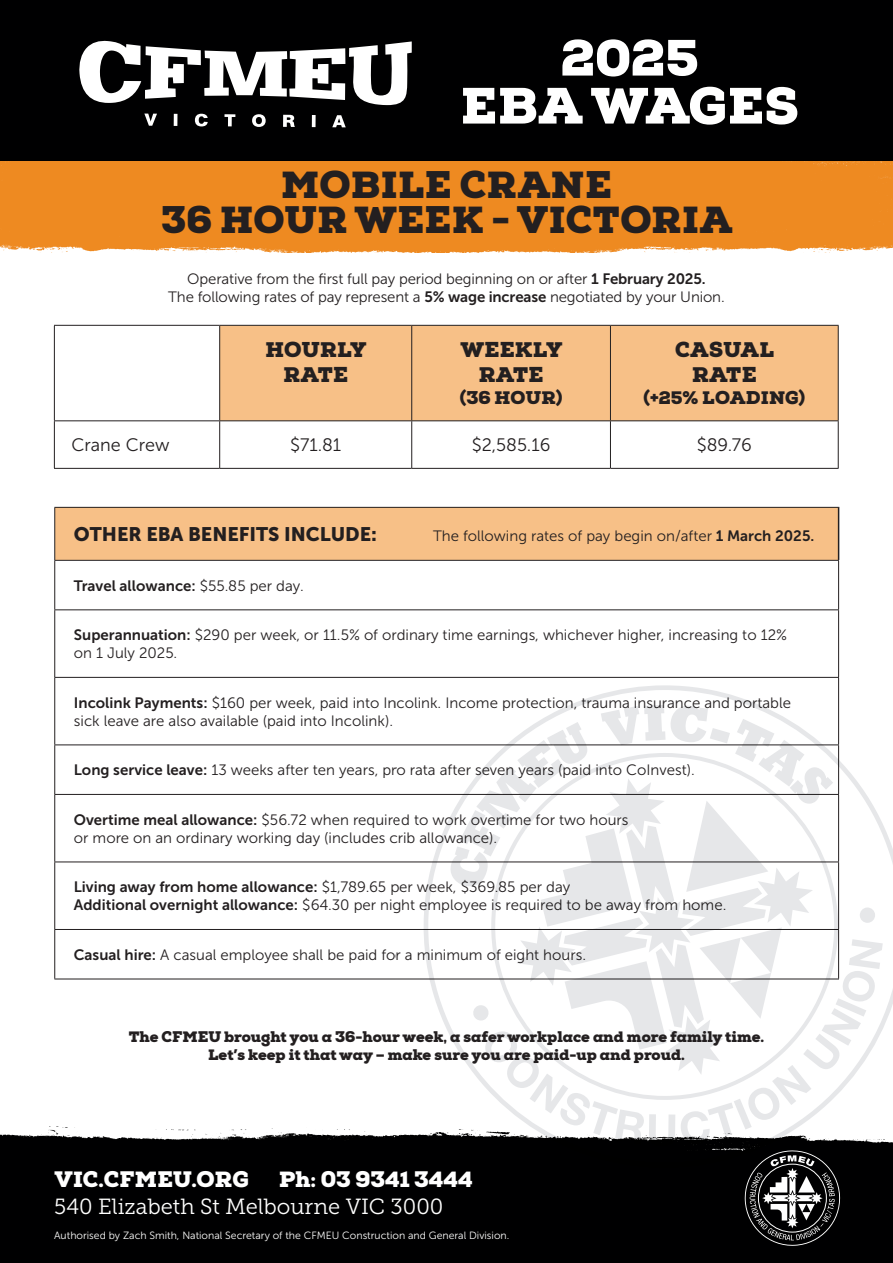
<style>
.page{position:relative;width:893px;height:1263px;background:#fff}
.page>*{position:absolute;margin:0;border:0;box-sizing:border-box;transform-origin:0 0}
.Page_Heading{font:900 51px "Nexa Slab";color:#fff}
.Page_Heading-2{font:900 37.5px "Nexa Slab";letter-spacing:.015em;color:#231f20}
.Subheading{font:21.9px "Museo Slab 300";color:#fff}
.Subheading-2{font:900 21.9px "Nexa Slab";color:#fff}
.Body{font:900 21px "Nexa Slab";letter-spacing:.015em;color:#231f20}
.Body-2{font:19.5px "Museo Sans 900";color:#231f20}
.Body-3{font:18px "Museo Sans 300";color:#231f20}
.Body-4{font:900 18px "Nexa Slab";color:#231f20}
.Body-5{font:15px/18px "Museo Sans 300";color:#231f20}
.Body_-_centred{font:15px "Museo Sans 300";letter-spacing:-.01em;color:#231f20}
.Subheading-3{font:900 15px/18px "Nexa Slab";color:#231f20;text-align:center}
.Body-6{font:15px "Museo Sans 700";color:#231f20}
.Subheading-4{font:10.5px "Museo Sans 300";color:#fff}
.s1{font-family:"Museo Sans 700"}
.s2{font-family:"Museo Sans 300"}
</style>
<div class="page">
<div style="left:0;top:160px;width:893px;height:92px;background:#ee8a21"></div>
<div style="left:0;top:0;width:893px;height:160px;background:#000001"></div>
<div style="left:220px;top:326px;width:618px;height:94px;background:#f7c087"></div>
<hr style="left:54px;top:325px;width:166px;height:1px;background:#231f20">
<hr style="left:54px;top:326px;width:1px;height:94px;background:#231f20">
<hr style="left:220px;top:325px;width:192px;height:1px;background:#231f20">
<hr style="left:219px;top:326px;width:1px;height:94px;background:#231f20">
<hr style="left:412px;top:325px;width:198px;height:1px;background:#231f20">
<hr style="left:411px;top:326px;width:1px;height:94px;background:#231f20">
<hr style="left:610px;top:325px;width:229px;height:1px;background:#231f20">
<hr style="left:610px;top:326px;width:1px;height:94px;background:#231f20">
<hr style="left:838px;top:326px;width:1px;height:94px;background:#231f20">
<hr style="left:54px;top:420px;width:166px;height:1px;background:#231f20">
<hr style="left:54px;top:421px;width:1px;height:47px;background:#231f20">
<hr style="left:220px;top:420px;width:192px;height:1px;background:#231f20">
<hr style="left:219px;top:421px;width:1px;height:47px;background:#231f20">
<hr style="left:412px;top:420px;width:198px;height:1px;background:#231f20">
<hr style="left:411px;top:421px;width:1px;height:47px;background:#231f20">
<hr style="left:610px;top:420px;width:229px;height:1px;background:#231f20">
<hr style="left:610px;top:421px;width:1px;height:47px;background:#231f20">
<hr style="left:838px;top:421px;width:1px;height:47px;background:#231f20">
<hr style="left:54px;top:468px;width:166px;height:1px;background:#231f20">
<hr style="left:220px;top:468px;width:192px;height:1px;background:#231f20">
<hr style="left:412px;top:468px;width:198px;height:1px;background:#231f20">
<hr style="left:610px;top:468px;width:229px;height:1px;background:#231f20">
<div style="left:55px;top:507px;width:784px;height:53px;background:#f7c087"></div>
<hr style="left:838px;top:508px;width:1px;height:52px;background:#231f20">
<hr style="left:54px;top:507px;width:785px;height:1px;background:#231f20">
<hr style="left:54px;top:508px;width:1px;height:52px;background:#231f20">
<hr style="left:54px;top:560px;width:785px;height:1px;background:#231f20">
<hr style="left:54px;top:561px;width:1px;height:48px;background:#231f20">
<hr style="left:838px;top:561px;width:1px;height:48px;background:#231f20">
<hr style="left:54px;top:609px;width:785px;height:1px;background:#231f20">
<hr style="left:54px;top:610px;width:1px;height:67px;background:#231f20">
<hr style="left:838px;top:610px;width:1px;height:67px;background:#231f20">
<hr style="left:54px;top:677px;width:785px;height:1px;background:#231f20">
<hr style="left:54px;top:678px;width:1px;height:66px;background:#231f20">
<hr style="left:838px;top:678px;width:1px;height:66px;background:#231f20">
<hr style="left:54px;top:744px;width:785px;height:1px;background:#231f20">
<hr style="left:54px;top:745px;width:1px;height:49px;background:#231f20">
<hr style="left:54px;top:794px;width:785px;height:1px;background:#231f20">
<hr style="left:54px;top:795px;width:1px;height:66px;background:#231f20">
<hr style="left:54px;top:861px;width:785px;height:1px;background:#231f20">
<hr style="left:54px;top:862px;width:1px;height:67px;background:#231f20">
<hr style="left:54px;top:929px;width:785px;height:1px;background:#231f20">
<hr style="left:54px;top:930px;width:1px;height:49px;background:#231f20">
<hr style="left:54px;top:979px;width:785px;height:1px;background:#231f20">
<svg style="left:144px;top:114px;width:13px;height:12px"></svg>
<svg style="left:174px;top:114px;width:3px;height:12px"></svg>
<svg style="left:195px;top:114px;width:13px;height:12px"></svg>
<svg style="left:224px;top:114px;width:11px;height:12px"></svg>
<svg style="left:252px;top:114px;width:14px;height:13px"></svg>
<svg style="left:283px;top:115px;width:12px;height:12px"></svg>
<svg style="left:312px;top:115px;width:4px;height:12px"></svg>
<svg style="left:332px;top:115px;width:14px;height:12px"></svg>
<svg style="left:79px;top:41px;width:333px;height:64px"></svg>
<svg style="left:0;top:1130px;width:424px;height:21px;fill:#000001"></svg>
<div style="left:0;top:1151px;width:893px;height:112px;background:#000001"></div>
<svg style="left:424px;top:685px;width:469px;height:466px"></svg>
<svg style="left:473px;top:753px;width:383px;height:186px"></svg>
<svg style="left:516px;top:778px;width:297px;height:161px"></svg>
<svg style="left:472px;top:939px;width:411px;height:306px"></svg>
<svg style="left:859px;top:907px;width:16px;height:16px"></svg>
<svg style="left:450px;top:722px;width:137px;height:164px"></svg>
<svg style="left:601px;top:705px;width:232px;height:99px"></svg>
<p class="Page_Heading" style="left:561px;top:25px;width:139px">2025</p>
<p class="Page_Heading" style="left:461px;top:73px;width:340px">EBA WAGES</p>
<p class="Page_Heading-2" style="left:281px;top:162px;width:332px">MOBILE CRANE</p>
<p class="Page_Heading-2" style="left:161px;top:196px;width:573px">36 HOUR WEEK - VICTORIA</p>
<p class="Body_-_centred" style="left:187px;top:271px;width:520px">Operative from the first full pay period beginning on or after <span class="s1">1 February 2025.</span></p>
<p class="Body_-_centred" style="left:168px;top:289px;width:558px">The following rates of pay represent a <span class="s1">5% wage increase</span> negotiated by your Union.</p>
<p class="Body" style="left:265px;top:336px;width:103px">HOURLY</p>
<p class="Body" style="left:283px;top:362px;width:66px">RATE</p>
<p class="Body" style="left:675px;top:336px;width:100px">CASUAL</p>
<p class="Body" style="left:692px;top:362px;width:66px">RATE</p>
<p class="Body-4" style="left:643px;top:386px;width:163px">(+25% LOADING)</p>
<p class="Body" style="left:460px;top:336px;width:104px">WEEKLY</p>
<p class="Body" style="left:479px;top:362px;width:66px">RATE</p>
<p class="Body-4" style="left:460px;top:386px;width:104px">(36 HOUR)</p>
<p class="Body-3" style="left:71px;top:435px;width:100px">Crane Crew</p>
<p class="Body-3" style="left:290px;top:435px;width:53px">$71.81</p>
<p class="Body-3" style="left:472px;top:435px;width:80px">$2,585.16</p>
<p class="Body-3" style="left:697px;top:435px;width:57px">$89.76</p>
<p class="Body-2" style="left:74px;top:523px;width:305px">OTHER EBA BENEFITS INCLUDE:</p>
<p class="Body-5" style="left:433px;top:527px;width:383px">The following rates of pay begin on/after <span class="s1">1 March 2025.</span></p>
<p class="Body-6" style="left:74px;top:577px;width:231px">Travel allowance: <span class="s2">$55.85 per day.</span></p>
<p class="Body-5" style="left:74px;top:626px;width:715px"><span class="s1">Superannuation:</span> $290 per week, or 11.5% of ordinary time earnings, whichever higher, increasing to 12%</p>
<p class="Body-5" style="left:74px;top:644px;width:105px">on 1 July 2025.</p>
<p class="Body-5" style="left:74px;top:694px;width:719px"><span class="s1">Incolink Payments:</span> $160 per week, paid into Incolink. Income protection, trauma insurance and portable sick leave are also available (paid into Incolink).</p>
<p class="Body-5" style="left:74px;top:761px;width:622px"><span class="s1">Long service leave:</span> 13 weeks after ten years, pro rata after seven years (paid into CoInvest).</p>
<p class="Body-5" style="left:74px;top:811px;width:556px"><span class="s1">Overtime meal allowance:</span> $56.72 when required to work overtime for two hours</p>
<p class="Body-5" style="left:74px;top:829px;width:425px">or more on an ordinary working day (includes crib allowance).</p>
<p class="Body-5" style="left:74px;top:878px;width:498px"><span class="s1">Living away from home allowance:</span> $1,789.65 per week, $369.85 per day</p>
<p class="Body-5" style="left:74px;top:896px;width:654px"><span class="s1">Additional overnight allowance:</span> $64.30 per night employee is required to be away from home.</p>
<p class="Body-5" style="left:74px;top:946px;width:514px"><span class="s1">Casual hire:</span> A casual employee shall be paid for a minimum of eight hours.</p>
<p class="Subheading-3" style="left:129px;top:1027px;width:637px">The CFMEU brought you a 36-hour week, a safer workplace and more family time.<br>Let’s keep it that way – make sure you are paid-up and proud.</p>
<p class="Subheading-2" style="left:54px;top:1166px;width:196px">VIC.CFMEU.ORG</p>
<p class="Subheading-2" style="left:279px;top:1166px;width:195px">Ph: 03 9341 3444</p>
<p class="Subheading" style="left:54px;top:1195px;width:391px">540 Elizabeth St Melbourne VIC 3000</p>
<p class="Subheading-4" style="left:54px;top:1229px;width:457px">Authorised by Zach Smith, National Secretary of the CFMEU Construction and General Division.</p>
</div>
